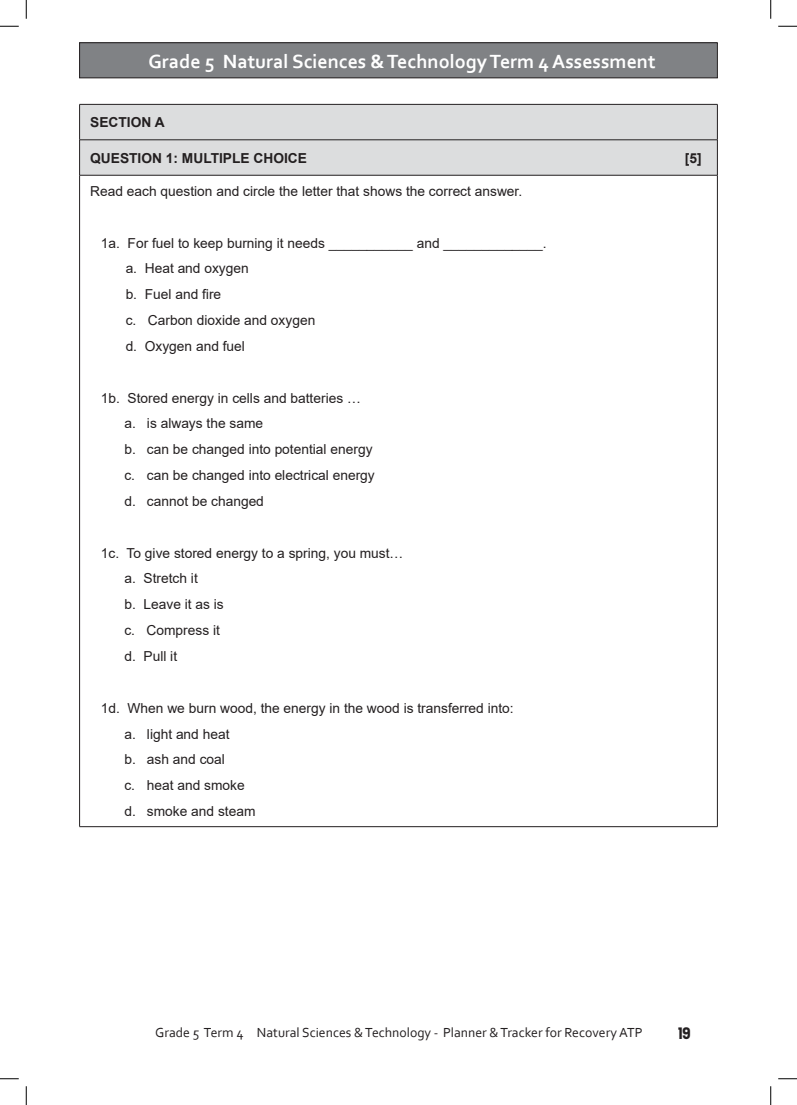
<style>
.page{position:relative;width:797px;height:1105px;background:#fff}
.page>*{position:absolute;margin:0;border:0;box-sizing:border-box;transform-origin:0 0}
.t1{font:700 20px "Corbel";color:#fff}
.t2{font:700 17.5px "Neusa";color:#231f20}
.body_copy{font:13.75px "Arial";color:#231f20}
.letter_sub_list{font:13.75px "Arial";color:#231f20}
.t3{font:13.75px "Corbel";color:#231f20}
.List_Paragraph{font:700 13.75px "Arial";color:#231f20}
</style>
<div class="page">
<div style="left:80px;top:43px;width:637px;height:35px;background:#808285"></div>
<div style="left:79px;top:43px;width:638px;height:35px;border:1px solid #231f20"></div>
<div style="left:80px;top:105px;width:637px;height:70px;background:#dcddde"></div>
<hr style="left:79px;top:175px;width:1px;height:651px;background:#231f20">
<hr style="left:717px;top:175px;width:1px;height:651px;background:#231f20">
<hr style="left:79px;top:104px;width:638px;height:1px;background:#231f20">
<hr style="left:79px;top:105px;width:1px;height:35px;background:#231f20">
<hr style="left:717px;top:105px;width:1px;height:35px;background:#231f20">
<hr style="left:79px;top:140px;width:638px;height:1px;background:#231f20">
<hr style="left:79px;top:140px;width:1px;height:35px;background:#231f20">
<hr style="left:717px;top:140px;width:1px;height:35px;background:#231f20">
<hr style="left:79px;top:175px;width:638px;height:1px;background:#231f20">
<hr style="left:79px;top:826px;width:638px;height:1px;background:#231f20">
<svg style="left:0;top:25px;width:19px;height:2px"></svg>
<svg style="left:778px;top:25px;width:19px;height:2px"></svg>
<svg style="left:0;top:1078px;width:19px;height:1px"></svg>
<svg style="left:778px;top:1078px;width:19px;height:1px"></svg>
<svg style="left:25px;top:0;width:2px;height:19px"></svg>
<svg style="left:25px;top:1086px;width:2px;height:19px"></svg>
<svg style="left:770px;top:0;width:1px;height:19px"></svg>
<svg style="left:770px;top:1086px;width:1px;height:19px"></svg>
<p class="t1" style="left:148px;top:49px;width:508px">Grade 5 Natural Sciences &amp; Technology Term 4 Assessment</p>
<p class="List_Paragraph" style="left:90px;top:113px;width:76px">SECTION A</p>
<p class="List_Paragraph" style="left:90px;top:148px;width:218px">QUESTION 1: MULTIPLE CHOICE</p>
<p class="List_Paragraph" style="left:685px;top:148px;width:18px">[5]</p>
<p class="body_copy" style="left:90px;top:182px;width:433px">Read each question and circle the letter that shows the correct answer.</p>
<p class="body_copy" style="left:101px;top:233px;width:447px">1a. For fuel to keep burning it needs ___________ and _____________.</p>
<p class="body_copy" style="left:126px;top:259px;width:125px">a. Heat and oxygen</p>
<p class="body_copy" style="left:126px;top:285px;width:97px">b. Fuel and fire</p>
<p class="body_copy" style="left:126px;top:311px;width:191px">c. Carbon dioxide and oxygen</p>
<p class="body_copy" style="left:126px;top:337px;width:121px">d. Oxygen and fuel</p>
<p class="body_copy" style="left:101px;top:388px;width:261px">1b. Stored energy in cells and batteries …</p>
<p class="body_copy" style="left:124px;top:414px;width:140px">a. is always the same</p>
<p class="body_copy" style="left:124px;top:440px;width:249px">b. can be changed into potential energy</p>
<p class="body_copy" style="left:124px;top:466px;width:252px">c. can be changed into electrical energy</p>
<p class="body_copy" style="left:124px;top:492px;width:141px">d. cannot be changed</p>
<p class="body_copy" style="left:101px;top:543px;width:304px">1c. To give stored energy to a spring, you must…</p>
<p class="letter_sub_list" style="left:124px;top:569px;width:75px">a. Stretch it</p>
<p class="letter_sub_list" style="left:124px;top:595px;width:101px">b. Leave it as is</p>
<p class="letter_sub_list" style="left:124px;top:621px;width:97px">c. Compress it</p>
<p class="letter_sub_list" style="left:124px;top:647px;width:54px">d. Pull it</p>
<p class="letter_sub_list" style="left:101px;top:698px;width:414px">1d. When we burn wood, the energy in the wood is transferred into:</p>
<p class="body_copy" style="left:124px;top:724px;width:107px">a. light and heat</p>
<p class="body_copy" style="left:124px;top:750px;width:102px">b. ash and coal</p>
<p class="body_copy" style="left:124px;top:776px;width:122px">c. heat and smoke</p>
<p class="body_copy" style="left:124px;top:802px;width:133px">d. smoke and steam</p>
<p class="t3" style="left:155px;top:1024px;width:488px">Grade 5 Term 4 Natural Sciences &amp; Technology - Planner &amp; Tracker for Recovery ATP</p>
<p class="t2" style="left:678px;top:1020px;width:14px">19</p>
</div>
